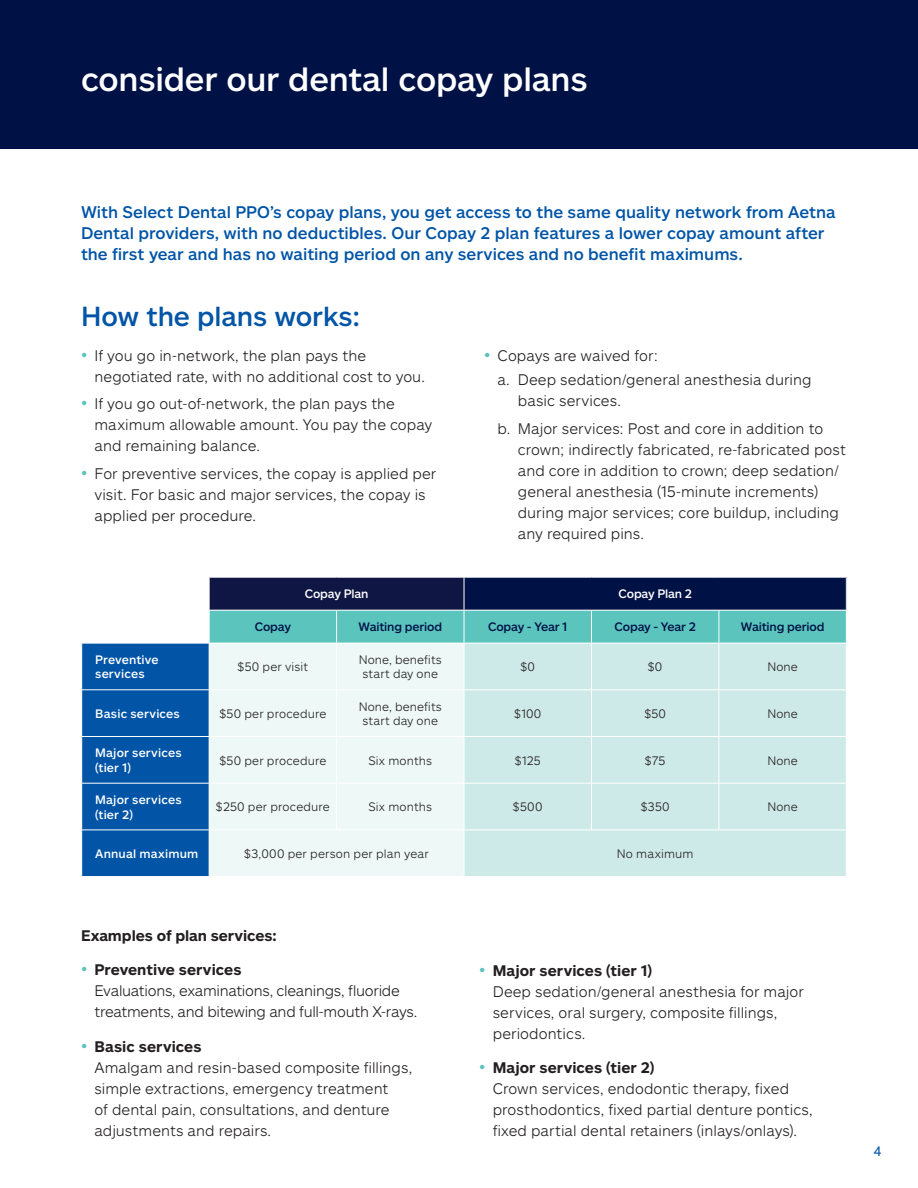
<style>
.page{position:relative;width:918px;height:1188px;background:#fff}
.page>*{position:absolute;margin:0;border:0;box-sizing:border-box;transform-origin:0 0}
.t1{font:500 33px "Allstate Sans";letter-spacing:-.005em;color:#fff}
.t2{font:500 27px "Allstate Sans";letter-spacing:-.005em;color:#0154a6}
.t3{font:500 16.5px/21px "Allstate Sans";color:#0154a6}
.t4{font:300 15px/21px "Allstate Sans";letter-spacing:.005em;color:#231f20}
.t5{font:300 15px/21px "Allstate Sans";letter-spacing:-.02em;color:#231f20}
.t6{font:700 15px "Allstate Sans";letter-spacing:-.005em;color:#231f20}
.t7{font:13.5px "Allstate Sans";color:#0154a6}
.t8{font:300 12px/14.4px "Allstate Sans";letter-spacing:.015em;color:#231f20;text-align:center}
.t9{font:500 12px/14.4px "Allstate Sans";letter-spacing:.015em;color:#fff}
.t10{font:500 12px "Allstate Sans";letter-spacing:-.01em;color:#001145}
.t11{font:500 12px "Allstate Sans";letter-spacing:-.01em;color:#fff}
.s1{font-size:18px;color:#5ac4bd}
.s2{font-weight:700}
</style>
<div class="page">
<div style="left:0;top:0;width:918px;height:148px;background:#001145"></div>
<svg style="left:82px;top:578px;width:764px;height:298px;background:#36739c"></svg>
<div style="left:210px;top:644px;width:254px;height:232px;background:#eef8f7"></div>
<div style="left:465px;top:644px;width:381px;height:232px;background:#ceeae8"></div>
<hr style="left:209px;top:578px;width:1px;height:32px;background:#fff">
<hr style="left:464px;top:578px;width:1px;height:32px;background:#fff">
<hr style="left:81px;top:610px;width:128px;height:1px;background:#fff">
<hr style="left:209px;top:610px;width:128px;height:1px;background:#fff">
<hr style="left:209px;top:611px;width:1px;height:32px;background:#fff">
<hr style="left:337px;top:610px;width:127px;height:1px;background:#fff">
<hr style="left:336px;top:611px;width:1px;height:32px;background:#fff">
<hr style="left:464px;top:610px;width:127px;height:1px;background:#fff">
<hr style="left:464px;top:611px;width:1px;height:32px;background:#fff">
<hr style="left:591px;top:610px;width:128px;height:1px;background:#fff">
<hr style="left:591px;top:611px;width:1px;height:32px;background:#fff">
<hr style="left:719px;top:610px;width:128px;height:1px;background:#fff">
<hr style="left:719px;top:611px;width:1px;height:32px;background:#fff">
<hr style="left:81px;top:643px;width:128px;height:1px;background:#fff">
<hr style="left:209px;top:643px;width:128px;height:1px;background:#fff">
<hr style="left:209px;top:643px;width:1px;height:46px;background:#fff">
<hr style="left:337px;top:643px;width:127px;height:1px;background:#fff">
<hr style="left:336px;top:643px;width:1px;height:46px;background:#fff">
<hr style="left:464px;top:643px;width:127px;height:1px;background:#fff">
<hr style="left:464px;top:643px;width:1px;height:46px;background:#fff">
<hr style="left:591px;top:643px;width:128px;height:1px;background:#fff">
<hr style="left:591px;top:643px;width:1px;height:46px;background:#fff">
<hr style="left:719px;top:643px;width:128px;height:1px;background:#fff">
<hr style="left:719px;top:643px;width:1px;height:46px;background:#fff">
<hr style="left:81px;top:689px;width:128px;height:1px;background:#fff">
<hr style="left:209px;top:689px;width:128px;height:1px;background:#fff">
<hr style="left:209px;top:690px;width:1px;height:46px;background:#fff">
<hr style="left:337px;top:689px;width:127px;height:1px;background:#fff">
<hr style="left:336px;top:690px;width:1px;height:46px;background:#fff">
<hr style="left:464px;top:689px;width:127px;height:1px;background:#fff">
<hr style="left:464px;top:690px;width:1px;height:46px;background:#fff">
<hr style="left:591px;top:689px;width:128px;height:1px;background:#fff">
<hr style="left:591px;top:690px;width:1px;height:46px;background:#fff">
<hr style="left:719px;top:689px;width:128px;height:1px;background:#fff">
<hr style="left:719px;top:690px;width:1px;height:46px;background:#fff">
<hr style="left:81px;top:736px;width:128px;height:1px;background:#fff">
<hr style="left:209px;top:736px;width:128px;height:1px;background:#fff">
<hr style="left:209px;top:737px;width:1px;height:46px;background:#fff">
<hr style="left:337px;top:736px;width:127px;height:1px;background:#fff">
<hr style="left:336px;top:737px;width:1px;height:46px;background:#fff">
<hr style="left:464px;top:736px;width:127px;height:1px;background:#fff">
<hr style="left:464px;top:737px;width:1px;height:46px;background:#fff">
<hr style="left:591px;top:736px;width:128px;height:1px;background:#fff">
<hr style="left:591px;top:737px;width:1px;height:46px;background:#fff">
<hr style="left:719px;top:736px;width:128px;height:1px;background:#fff">
<hr style="left:719px;top:737px;width:1px;height:46px;background:#fff">
<hr style="left:81px;top:783px;width:128px;height:1px;background:#fff">
<hr style="left:209px;top:783px;width:128px;height:1px;background:#fff">
<hr style="left:209px;top:784px;width:1px;height:46px;background:#fff">
<hr style="left:337px;top:783px;width:127px;height:1px;background:#fff">
<hr style="left:336px;top:784px;width:1px;height:46px;background:#fff">
<hr style="left:464px;top:783px;width:127px;height:1px;background:#fff">
<hr style="left:464px;top:784px;width:1px;height:46px;background:#fff">
<hr style="left:591px;top:783px;width:128px;height:1px;background:#fff">
<hr style="left:591px;top:784px;width:1px;height:46px;background:#fff">
<hr style="left:719px;top:783px;width:128px;height:1px;background:#fff">
<hr style="left:719px;top:784px;width:1px;height:46px;background:#fff">
<hr style="left:81px;top:830px;width:128px;height:1px;background:#fff">
<hr style="left:209px;top:830px;width:128px;height:1px;background:#fff">
<hr style="left:209px;top:830px;width:1px;height:46px;background:#fff">
<hr style="left:337px;top:830px;width:127px;height:1px;background:#fff">
<hr style="left:464px;top:830px;width:127px;height:1px;background:#fff">
<hr style="left:464px;top:830px;width:1px;height:46px;background:#fff">
<hr style="left:591px;top:830px;width:128px;height:1px;background:#fff">
<hr style="left:719px;top:830px;width:128px;height:1px;background:#fff">
<p class="t1" style="left:81px;top:58px;width:508px">consider our dental copay plans</p>
<p class="t3" style="left:81px;top:201px;width:756px">With Select Dental PPO’s copay plans, you get access to the same quality network from Aetna<br>Dental providers, with no deductibles. Our Copay 2 plan features a lower copay amount after the first year and has no waiting period on any services and no benefit maximums.</p>
<p class="t2" style="left:81px;top:299px;width:281px">How the plans works:</p>
<p class="t4" style="left:94px;top:344px;width:332px;text-indent:-14px"><span class="s1">•</span> If you go in-network, the plan pays the negotiated rate, with no additional cost to you.</p>
<p class="t4" style="left:94px;top:393px;width:339px;text-indent:-14px"><span class="s1">•</span> If you go out-of-network, the plan pays the maximum allowable amount. You pay the copay and remaining balance.</p>
<p class="t4" style="left:94px;top:463px;width:343px;text-indent:-14px"><span class="s1">•</span> For preventive services, the copay is applied per visit. For basic and major services, the copay is applied per procedure.</p>
<p class="t4" style="left:484px;top:344px;width:175px"><span class="s1">•</span> Copays are waived for:</p>
<p class="t4" style="left:518px;top:369px;width:295px;text-indent:-20px">a. Deep sedation/general anesthesia during basic services.</p>
<p class="t4" style="left:518px;top:417px;width:330px;text-indent:-20px">b. Major services: Post and core in addition to crown; indirectly fabricated, re-fabricated post and core in addition to crown; deep sedation/ general anesthesia (15-minute increments) during major services; core buildup, including any required pins.</p>
<p class="t11" style="left:305px;top:586px;width:65px">Copay Plan</p>
<p class="t11" style="left:618px;top:586px;width:75px">Copay Plan 2</p>
<p class="t10" style="left:255px;top:619px;width:38px">Copay</p>
<p class="t10" style="left:359px;top:619px;width:85px">Waiting period</p>
<p class="t10" style="left:488px;top:619px;width:81px">Copay - Year 1</p>
<p class="t10" style="left:615px;top:619px;width:83px">Copay - Year 2</p>
<p class="t10" style="left:741px;top:619px;width:85px">Waiting period</p>
<p class="t9" style="left:95px;top:652px;width:65px">Preventive services</p>
<p class="t8" style="left:238px;top:659px;width:72px">$50 per visit</p>
<p class="t8" style="left:359px;top:652px;width:85px">None, benefits start day one</p>
<p class="t8" style="left:520px;top:659px;width:16px">$0</p>
<p class="t8" style="left:648px;top:659px;width:16px">$0</p>
<p class="t8" style="left:767px;top:659px;width:32px">None</p>
<p class="t9" style="left:95px;top:706px;width:86px">Basic services</p>
<p class="t8" style="left:219px;top:706px;width:108px">$50 per procedure</p>
<p class="t8" style="left:359px;top:699px;width:85px">None, benefits start day one</p>
<p class="t8" style="left:514px;top:706px;width:29px">$100</p>
<p class="t8" style="left:644px;top:706px;width:23px">$50</p>
<p class="t8" style="left:767px;top:706px;width:32px">None</p>
<p class="t9" style="left:95px;top:745px;width:88px">Major services (tier 1)</p>
<p class="t8" style="left:219px;top:753px;width:108px">$50 per procedure</p>
<p class="t8" style="left:368px;top:753px;width:65px">Six months</p>
<p class="t8" style="left:515px;top:753px;width:27px">$125</p>
<p class="t8" style="left:645px;top:753px;width:22px">$75</p>
<p class="t8" style="left:767px;top:753px;width:32px">None</p>
<p class="t9" style="left:95px;top:792px;width:88px">Major services (tier 2)</p>
<p class="t8" style="left:216px;top:799px;width:115px">$250 per procedure</p>
<p class="t8" style="left:368px;top:799px;width:65px">Six months</p>
<p class="t8" style="left:513px;top:799px;width:31px">$500</p>
<p class="t8" style="left:641px;top:799px;width:30px">$350</p>
<p class="t8" style="left:767px;top:799px;width:32px">None</p>
<p class="t9" style="left:95px;top:846px;width:105px">Annual maximum</p>
<p class="t8" style="left:244px;top:846px;width:186px">$3,000 per person per plan year</p>
<p class="t8" style="left:617px;top:846px;width:78px">No maximum</p>
<p class="t6" style="left:81px;top:926px;width:198px">Examples of plan services:</p>
<p class="t5" style="left:94px;top:959px;width:324px;text-indent:-14px"><span class="s1">•</span> <span class="s2">Preventive services<br></span>Evaluations, examinations, cleanings, fluoride treatments, and bitewing and full-mouth X-rays.</p>
<p class="t4" style="left:94px;top:1035px;width:319px;text-indent:-14px"><span class="s1">•</span> <span class="s2">Basic services<br></span>Amalgam and resin-based composite fillings, simple extractions, emergency treatment<br>of dental pain, consultations, and denture adjustments and repairs.</p>
<p class="t4" style="left:493px;top:959px;width:313px;text-indent:-14px"><span class="s1">•</span> <span class="s2">Major services (tier 1)<br></span>Deep sedation/general anesthesia for major services, oral surgery, composite fillings, periodontics.</p>
<p class="t4" style="left:493px;top:1057px;width:322px;text-indent:-14px"><span class="s1">•</span> <span class="s2">Major services (tier 2)<br></span>Crown services, endodontic therapy, fixed prosthodontics, fixed partial denture pontics, fixed partial dental retainers (inlays/onlays).</p>
<p class="t7" style="left:873px;top:1142px;width:10px">4</p>
</div>
